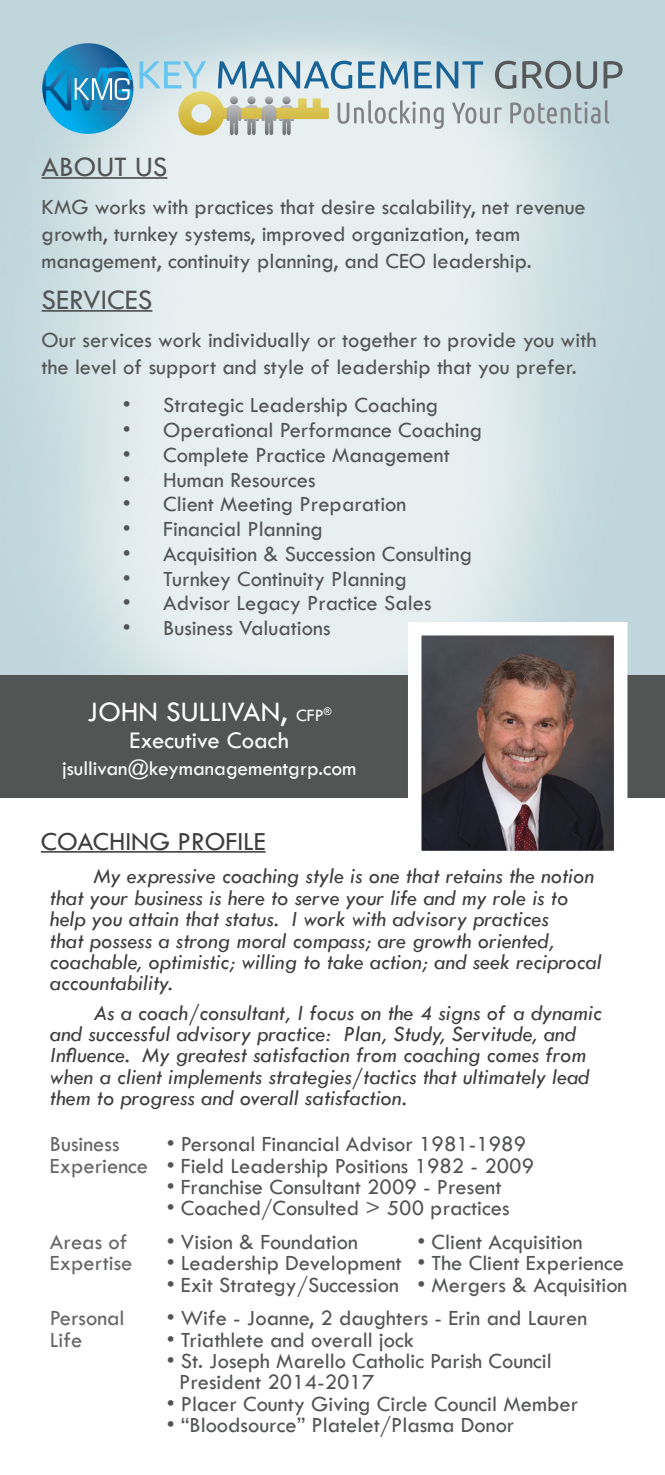
<style>
.page{position:relative;width:665px;height:1475px;background:#fff}
.page>*{position:absolute;margin:0;border:0;box-sizing:border-box;transform-origin:0 0}
.t1{font:29.25px "Tw Cen";color:#fff}
.t2{font:29.25px "Tw Cen";color:#535554}
.t3{font:27px "Tw Cen";color:#3e3e3f}
.t4{font:24.75px "Tw Cen";color:#fff}
.t5{font:22.5px/27px "Tw Cen";color:#535554}
.t6{font:italic 22.5px/21.4px "Tw Cen";color:#3e3e3f}
.t7{font:22.5px/21.4px "Tw Cen";color:#646665}
.t8{font:21.38px "Tw Cen";color:#fff}
.s1{font-size:31.5px}
.s2{font-size:18px}
</style>
<div class="page">
<img style="left:0;top:0;width:664px;height:675px">
<svg style="left:139px;top:61px;width:483px;height:74px;background:#becdcd"></svg>
<svg style="left:43px;top:43px;width:90px;height:91px;background:#1488bf"></svg>
<svg style="left:42px;top:67px;width:90px;height:44px;background:#3094c4"></svg>
<hr style="left:42px;top:177px;width:125px;height:2px;background:#535554">
<hr style="left:42px;top:310px;width:110px;height:2px;background:#535554">
<hr style="left:41px;top:851px;width:224px;height:1px;background:#3e3e3f">
<div style="left:0;top:675px;width:664px;height:122px;background:#535554"></div>
<img style="left:422px;top:637px;width:190px;height:212px">
<div style="left:407px;top:622px;width:220px;height:242px;border:14px solid #fff"></div>
<p class="t2" style="left:42px;top:149px;width:127px">ABOUT US</p>
<p class="t5" style="left:42px;top:193px;width:545px">KMG works with practices that desire scalability, net revenue growth, turnkey systems, improved organization, team management, continuity planning, and CEO leadership.</p>
<p class="t2" style="left:42px;top:282px;width:112px">SERVICES</p>
<p class="t5" style="left:42px;top:326px;width:556px">Our services work individually or together to provide you with the level of support and style of leadership that you prefer.</p>
<p class="t5" style="left:123px;top:391px;width:317px">• Strategic Leadership Coaching</p>
<p class="t5" style="left:123px;top:416px;width:361px">• Operational Performance Coaching</p>
<p class="t5" style="left:123px;top:441px;width:328px">• Complete Practice Management</p>
<p class="t5" style="left:123px;top:466px;width:194px">• Human Resources</p>
<p class="t5" style="left:123px;top:490px;width:285px">• Client Meeting Preparation</p>
<p class="t5" style="left:123px;top:515px;width:202px">• Financial Planning</p>
<p class="t5" style="left:123px;top:540px;width:351px">• Acquisition &amp; Succession Consulting</p>
<p class="t5" style="left:123px;top:565px;width:285px">• Turnkey Continuity Planning</p>
<p class="t5" style="left:123px;top:589px;width:310px">• Advisor Legacy Practice Sales</p>
<p class="t5" style="left:123px;top:614px;width:209px">• Business Valuations</p>
<p class="t1" style="left:87px;top:694px;width:246px">JOHN SULLIVAN<span class="s1">,</span> <span class="s2">CFP</span><sup>®</sup></p>
<p class="t4" style="left:129px;top:725px;width:161px">Executive Coach</p>
<p class="t8" style="left:62px;top:755px;width:295px">jsullivan@keymanagementgrp.com</p>
<p class="t3" style="left:41px;top:825px;width:226px">COACHING PROFILE</p>
<p class="t6" style="left:50px;top:865px;width:553px;text-indent:43px">My expressive coaching style is one that retains the notion that your business is here to serve your life and my role is to help you attain that status. I work with advisory practices<br>that possess a strong moral compass; are growth oriented, coachable, optimistic; willing to take action; and seek reciprocal accountability.</p>
<p class="t6" style="left:50px;top:1001px;width:553px;text-indent:43px">As a coach/consultant, I focus on the 4 signs of a dynamic and successful advisory practice: Plan, Study, Servitude, and Influence. My greatest satisfaction from coaching comes from when a client implements strategies/tactics that ultimately lead them to progress and overall satisfaction.</p>
<p class="t7" style="left:50px;top:1133px;width:100px">Business<br>Experience</p>
<p class="t5" style="left:166px;top:1130px;width:361px">• Personal Financial Advisor 1981-1989</p>
<p class="t5" style="left:166px;top:1151px;width:368px">• Field Leadership Positions 1982 - 2009</p>
<p class="t5" style="left:166px;top:1173px;width:336px">• Franchise Consultant 2009 - Present</p>
<p class="t5" style="left:166px;top:1194px;width:344px">• Coached/Consulted &gt; 500 practices</p>
<p class="t7" style="left:50px;top:1230px;width:84px">Areas of<br>Expertise</p>
<p class="t5" style="left:166px;top:1227px;width:193px">• Vision &amp; Foundation</p>
<p class="t5" style="left:166px;top:1249px;width:236px">• Leadership Development</p>
<p class="t5" style="left:166px;top:1270px;width:233px">• Exit Strategy/Succession</p>
<p class="t5" style="left:417px;top:1228px;width:166px">• Client Acquisition</p>
<p class="t5" style="left:417px;top:1249px;width:208px">• The Client Experience</p>
<p class="t5" style="left:417px;top:1270px;width:211px">• Mergers &amp; Acquisition</p>
<p class="t7" style="left:50px;top:1307px;width:76px">Personal<br>Life</p>
<p class="t5" style="left:166px;top:1304px;width:422px">• Wife - Joanne, 2 daughters - Erin and Lauren</p>
<p class="t5" style="left:166px;top:1325px;width:249px">• Triathlete and overall jock</p>
<p class="t5" style="left:166px;top:1346px;width:386px">• St. Joseph Marello Catholic Parish Council</p>
<p class="t5" style="left:179px;top:1368px;width:197px">President 2014-2017</p>
<p class="t5" style="left:166px;top:1389px;width:413px">• Placer County Giving Circle Council Member</p>
<p class="t5" style="left:166px;top:1411px;width:349px">• “Bloodsource” Platelet/Plasma Donor</p>
</div>
